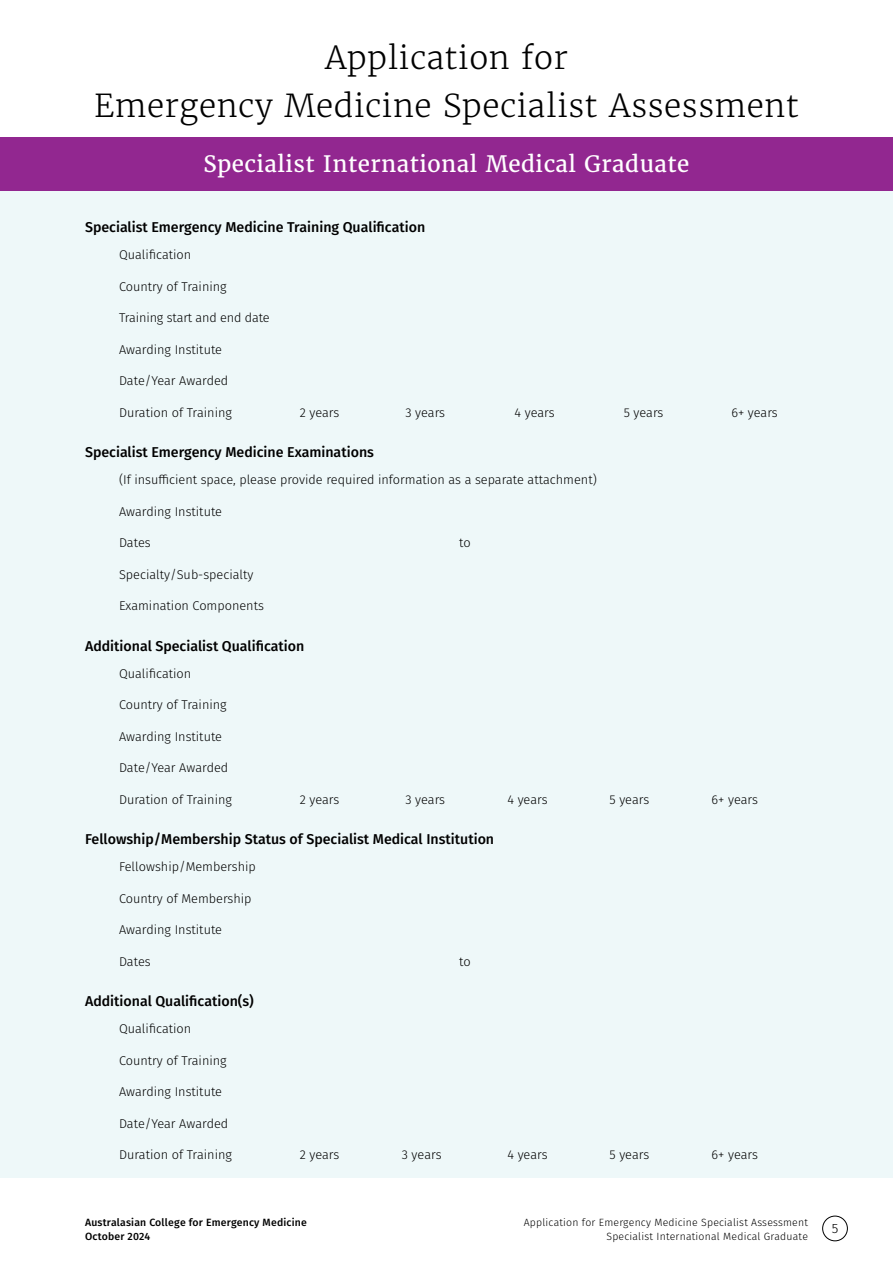
<style>
.page{position:relative;width:893px;height:1263px;background:#fff}
.page>*{position:absolute;margin:0;border:0;box-sizing:border-box;transform-origin:0 0}
.t1{font:300 31.5px/48px "Merriweather";letter-spacing:.02em;color:#000;text-align:center}
.t2{font:22.5px "Merriweather";letter-spacing:.02em;color:#fff}
.t3{font:500 14.25px "Fira Sans";color:#000}
.t4{font:300 13.5px "Fira Sans";color:#000}
.t5{font:300 12.75px "Fira Sans";color:#000}
.t6{font:300 10.5px/13.5px "Fira Sans";letter-spacing:.02em;color:#000;text-align:right}
.t7{font:500 10.5px/13.5px "Fira Sans";letter-spacing:.02em;color:#000}
</style>
<div class="page">
<div style="left:0;top:164px;width:893px;height:1014px;background:#eef8f9"></div>
<div style="left:822px;top:1216px;width:26px;height:25px;border:1px solid #000;border-radius:50%"></div>
<div style="left:0;top:137px;width:893px;height:54px;background:#922790"></div>
<h1 class="t1" style="left:94px;top:34px;width:706px">Application for<br>Emergency Medicine Specialist Assessment</h1>
<h2 class="t2" style="left:203px;top:150px;width:487px">Specialist International Medical Graduate</h2>
<p class="t3" style="left:85px;top:216px;width:342px">Specialist Emergency Medicine Training Qualification</p>
<p class="t5" style="left:119px;top:246px;width:74px">Qualification</p>
<p class="t5" style="left:119px;top:277px;width:109px">Country of Training</p>
<p class="t5" style="left:119px;top:309px;width:152px">Training start and end date</p>
<p class="t5" style="left:119px;top:340px;width:105px">Awarding Institute</p>
<p class="t5" style="left:119px;top:372px;width:111px">Date/Year Awarded</p>
<p class="t5" style="left:119px;top:403px;width:114px">Duration of Training</p>
<p class="t5" style="left:300px;top:403px;width:41px">2 years</p>
<p class="t5" style="left:405px;top:403px;width:41px">3 years</p>
<p class="t5" style="left:515px;top:403px;width:42px">4 years</p>
<p class="t5" style="left:624px;top:403px;width:41px">5 years</p>
<p class="t5" style="left:731px;top:403px;width:48px">6+ years</p>
<p class="t3" style="left:85px;top:441px;width:290px">Specialist Emergency Medicine Examinations</p>
<p class="t5" style="left:119px;top:471px;width:479px">(If insufficient space, please provide required information as a separate attachment)</p>
<p class="t5" style="left:119px;top:502px;width:105px">Awarding Institute</p>
<p class="t5" style="left:119px;top:534px;width:33px">Dates</p>
<p class="t5" style="left:459px;top:534px;width:13px">to</p>
<p class="t5" style="left:119px;top:565px;width:136px">Specialty/Sub-specialty</p>
<p class="t5" style="left:119px;top:597px;width:146px">Examination Components</p>
<p class="t3" style="left:85px;top:634px;width:221px">Additional Specialist Qualification</p>
<p class="t5" style="left:119px;top:664px;width:74px">Qualification</p>
<p class="t5" style="left:119px;top:696px;width:109px">Country of Training</p>
<p class="t5" style="left:119px;top:727px;width:105px">Awarding Institute</p>
<p class="t5" style="left:119px;top:759px;width:111px">Date/Year Awarded</p>
<p class="t5" style="left:119px;top:790px;width:114px">Duration of Training</p>
<p class="t5" style="left:300px;top:790px;width:41px">2 years</p>
<p class="t5" style="left:405px;top:790px;width:41px">3 years</p>
<p class="t5" style="left:507px;top:790px;width:42px">4 years</p>
<p class="t5" style="left:610px;top:790px;width:41px">5 years</p>
<p class="t5" style="left:712px;top:790px;width:48px">6+ years</p>
<p class="t3" style="left:85px;top:828px;width:411px">Fellowship/Membership Status of Specialist Medical Institution</p>
<p class="t5" style="left:119px;top:858px;width:138px">Fellowship/Membership</p>
<p class="t5" style="left:119px;top:889px;width:134px">Country of Membership</p>
<p class="t5" style="left:119px;top:921px;width:105px">Awarding Institute</p>
<p class="t5" style="left:119px;top:952px;width:33px">Dates</p>
<p class="t5" style="left:459px;top:952px;width:13px">to</p>
<p class="t3" style="left:85px;top:990px;width:170px">Additional Qualification(s)</p>
<p class="t5" style="left:119px;top:1020px;width:74px">Qualification</p>
<p class="t5" style="left:119px;top:1051px;width:109px">Country of Training</p>
<p class="t5" style="left:119px;top:1083px;width:105px">Awarding Institute</p>
<p class="t5" style="left:119px;top:1114px;width:111px">Date/Year Awarded</p>
<p class="t5" style="left:119px;top:1146px;width:114px">Duration of Training</p>
<p class="t5" style="left:300px;top:1146px;width:41px">2 years</p>
<p class="t5" style="left:402px;top:1146px;width:41px">3 years</p>
<p class="t5" style="left:507px;top:1146px;width:42px">4 years</p>
<p class="t5" style="left:610px;top:1146px;width:41px">5 years</p>
<p class="t5" style="left:712px;top:1146px;width:48px">6+ years</p>
<p class="t7" style="left:85px;top:1215px;width:223px">Australasian College for Emergency Medicine<br>October 2024</p>
<p class="t6" style="left:524px;top:1215px;width:286px">Application for Emergency Medicine Specialist Assessment<br>Specialist International Medical Graduate</p>
<p class="t4" style="left:832px;top:1219px;width:8px">5</p>
</div>
